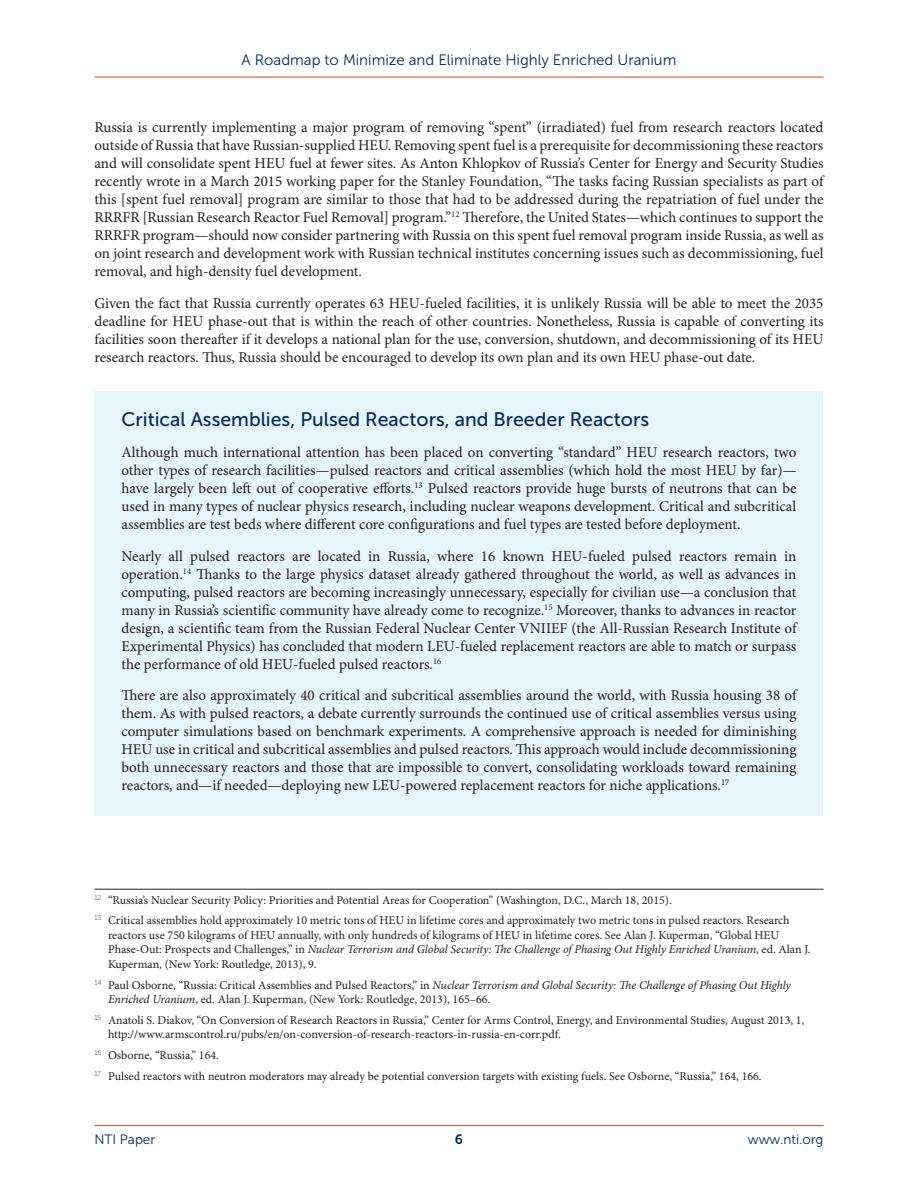
<style>
.page{position:relative;width:918px;height:1188px;background:#fff}
.page>*{position:absolute;margin:0;border:0;box-sizing:border-box;transform-origin:0 0}
.t1{font:19.5px "Museo Sans 500";color:#002b5c}
.t2{font:15px/18px "Minion Pro";color:#231f20;text-align:justify}
.t3{font:15px "Museo Sans 300";color:#002b5c}
.t4{font:13.5px "Museo Sans 300";color:#002b5c}
.t5{font:13.5px "Museo Sans 700";color:#002b5c}
.t6{font:12px/14.4px "Minion Pro";color:#231f20}
.s1{font-style:italic}
</style>
<div class="page">
<hr style="left:94px;top:1125px;width:730px;height:1px;background:#ec5328">
<hr style="left:94px;top:76px;width:730px;height:2px;background:#ec5328">
<div style="left:94px;top:392px;width:730px;height:424px;background:#e6f4fb"></div>
<hr style="left:94px;top:889px;width:730px;height:1px;background:#231f20">
<p class="t3" style="left:242px;top:52px;width:436px">A Roadmap to Minimize and Eliminate Highly Enriched Uranium</p>
<p class="t2" style="left:94px;top:119px;width:731px">Russia is currently implementing a major program of removing “spent” (irradiated) fuel from research reactors located outside of Russia that have Russian-supplied HEU. Removing spent fuel is a prerequisite for decommissioning these reactors and will consolidate spent HEU fuel at fewer sites. As Anton Khlopkov of Russia’s Center for Energy and Security Studies recently wrote in a March 2015 working paper for the Stanley Foundation, “The tasks facing Russian specialists as part of this [spent fuel removal] program are similar to those that had to be addressed during the repatriation of fuel under the RRRFR [Russian Research Reactor Fuel Removal] program.”<sup>12</sup> Therefore, the United States—which continues to support the RRRFR program—should now consider partnering with Russia on this spent fuel removal program inside Russia, as well as on joint research and development work with Russian technical institutes concerning issues such as decommissioning, fuel removal, and high-density fuel development.</p>
<p class="t2" style="left:95px;top:295px;width:731px">Given the fact that Russia currently operates 63 HEU-fueled facilities, it is unlikely Russia will be able to meet the 2035 deadline for HEU phase-out that is within the reach of other countries. Nonetheless, Russia is capable of converting its facilities soon thereafter if it develops a national plan for the use, conversion, shutdown, and decommissioning of its HEU research reactors. Thus, Russia should be encouraged to develop its own plan and its own HEU phase-out date.</p>
<h1 class="t1" style="left:122px;top:408px;width:529px">Critical Assemblies, Pulsed Reactors, and Breeder Reactors</h1>
<p class="t2" style="left:122px;top:444px;width:677px">Although much international attention has been placed on converting “standard” HEU research reactors, two other types of research facilities—pulsed reactors and critical assemblies (which hold the most HEU by far)— have largely been left out of cooperative efforts.<sup>13</sup> Pulsed reactors provide huge bursts of neutrons that can be used in many types of nuclear physics research, including nuclear weapons development. Critical and subcritical assemblies are test beds where different core configurations and fuel types are tested before deployment.</p>
<p class="t2" style="left:121px;top:548px;width:677px">Nearly all pulsed reactors are located in Russia, where 16 known HEU-fueled pulsed reactors remain in operation.<sup>14</sup> Thanks to the large physics dataset already gathered throughout the world, as well as advances in computing, pulsed reactors are becoming increasingly unnecessary, especially for civilian use—a conclusion that many in Russia’s scientific community have already come to recognize.<sup>15</sup> Moreover, thanks to advances in reactor design, a scientific team from the Russian Federal Nuclear Center VNIIEF (the All-Russian Research Institute of Experimental Physics) has concluded that modern LEU-fueled replacement reactors are able to match or surpass the performance of old HEU-fueled pulsed reactors.<sup>16</sup></p>
<p class="t2" style="left:122px;top:687px;width:677px">There are also approximately 40 critical and subcritical assemblies around the world, with Russia housing 38 of them. As with pulsed reactors, a debate currently surrounds the continued use of critical assemblies versus using computer simulations based on benchmark experiments. A comprehensive approach is needed for diminishing HEU use in critical and subcritical assemblies and pulsed reactors. This approach would include decommissioning both unnecessary reactors and those that are impossible to convert, consolidating workloads toward remaining reactors, and—if needed—deploying new LEU-powered replacement reactors for niche applications.<sup>17</sup></p>
<p class="t6" style="left:94px;top:890px;width:697px;line-height:20.9px"><sup>12</sup> “Russia’s Nuclear Security Policy: Priorities and Potential Areas for Cooperation” (Washington, D.C., March 18, 2015).<br><sup>13</sup> Critical assemblies hold approximately 10 metric tons of HEU in lifetime cores and approximately two metric tons in pulsed reactors. Research</p>
<p class="t6" style="left:108px;top:928px;width:704px">reactors use 750 kilograms of HEU annually, with only hundreds of kilograms of HEU in lifetime cores. See Alan J. Kuperman, “Global HEU<br>Phase-Out: Prospects and Challenges,” in <span class="s1">Nuclear Terrorism and Global Security: The Challenge of Phasing Out Highly Enriched Uranium</span>, ed. Alan J.<br>Kuperman, (New York: Routledge, 2013), 9.</p>
<p class="t6" style="left:108px;top:978px;width:684px;text-indent:-14px"><sup>14</sup> Paul Osborne, “Russia: Critical Assemblies and Pulsed Reactors,” in <span class="s1">Nuclear Terrorism and Global Security: The Challenge of Phasing Out Highly<br>Enriched Uranium</span>, ed. Alan J. Kuperman, (New York: Routledge, 2013), 165–66.</p>
<p class="t6" style="left:108px;top:1013px;width:698px;text-indent:-14px"><sup>15</sup> Anatoli S. Diakov, “On Conversion of Research Reactors in Russia,” Center for Arms Control, Energy, and Environmental Studies, August 2013, 1, http://www.armscontrol.ru/pubs/en/on-conversion-of-research-reactors-in-russia-en-corr.pdf.</p>
<p class="t6" style="left:94px;top:1045px;width:669px;line-height:20.9px"><sup>16</sup> Osborne, “Russia,” 164.<br><sup>17</sup> Pulsed reactors with neutron moderators may already be potential conversion targets with existing fuels. See Osborne, “Russia,” 164, 166.</p>
<p class="t4" style="left:94px;top:1132px;width:62px">NTI Paper</p>
<p class="t5" style="left:455px;top:1132px;width:10px">6</p>
<p class="t4" style="left:748px;top:1132px;width:77px">www.nti.org</p>
</div>
